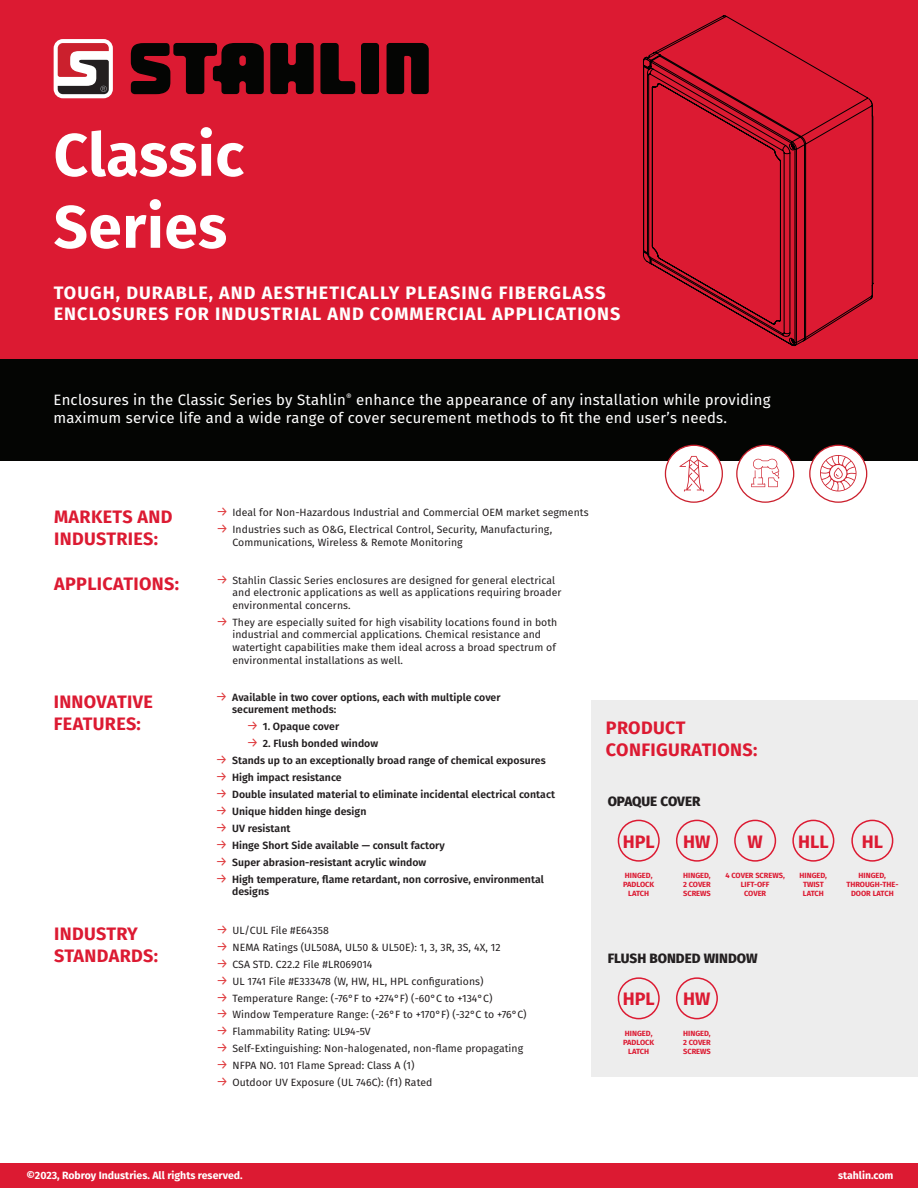
<style>
.page{position:relative;width:918px;height:1188px;background:#fff}
.page>*{position:absolute;margin:0;border:0;box-sizing:border-box;transform-origin:0 0}
.t1{font:700 60px "Fira Sans";letter-spacing:.01em;color:#fff}
.t2{font:700 18px "Fira Sans";letter-spacing:.02em;color:#dc1a32}
.t3{font:700 18px/21.6px "Fira Sans";letter-spacing:.06em;color:#fff}
.t4{font:15px/18px "Fira Sans";letter-spacing:.015em;color:#fff}
.t5{font:800 13.5px "Fira Sans";color:#231f20}
.t6{font:10.5px/12.6px "Fira Sans";letter-spacing:.005em;color:#231f20}
.t7{font:600 10.5px/12.6px "Fira Sans";letter-spacing:.005em;color:#231f20}
.t8{font:700 10.5px "Fira Sans";color:#fff}
.t9{font:700 7.5px/9px "Fira Sans";color:#dc1a32;text-align:center}
.s1{font-size:13.5px;color:#df3a3d}
.s2{font-weight:400;font-size:13.5px;color:#df3a3d}
</style>
<div class="page">
<div style="left:591px;top:700px;width:327px;height:377px;background:#ededed"></div>
<div style="left:0;top:0;width:918px;height:360px;background:#dc1a32"></div>
<svg style="left:643px;top:15px;width:231px;height:331px"></svg>
<div style="left:0;top:359px;width:918px;height:101px;background:#040503"></div>
<div style="left:665px;top:445px;width:57px;height:57px;background:#fff;border-radius:50%"></div>
<div style="left:665px;top:445px;width:58px;height:58px;border:1px solid #cb202d;border-radius:50%"></div>
<svg style="left:679px;top:456px;width:29px;height:36px"></svg>
<div style="left:737px;top:445px;width:57px;height:57px;background:#fff;border-radius:50%"></div>
<div style="left:736px;top:445px;width:58px;height:58px;border:1px solid #cb202d;border-radius:50%"></div>
<div style="left:810px;top:445px;width:57px;height:57px;background:#fff;border-radius:50%"></div>
<div style="left:809px;top:445px;width:58px;height:58px;border:1px solid #cb202d;border-radius:50%"></div>
<svg style="left:751px;top:459px;width:28px;height:28px"></svg>
<svg style="left:820px;top:455px;width:37px;height:37px"></svg>
<div style="left:0;top:1163px;width:918px;height:25px;background:#dc1a32"></div>
<div style="left:54px;top:39px;width:59px;height:59px;background:#fff;border-radius:9px"></div>
<svg style="left:58px;top:43px;width:51px;height:51px"></svg>
<svg style="left:270px;top:43px;width:44px;height:51px;background:#210709"></svg>
<svg style="left:320px;top:43px;width:35px;height:51px"></svg>
<div style="left:361px;top:43px;width:18px;height:51px;background:#040503;border-radius:3px"></div>
<svg style="left:387px;top:43px;width:42px;height:51px;background:#210709"></svg>
<svg style="left:131px;top:43px;width:133px;height:51px"></svg>
<div style="left:618px;top:820px;width:42px;height:42px;border:2px solid #dc1a32;border-radius:50%"></div>
<div style="left:676px;top:820px;width:42px;height:42px;border:2px solid #dc1a32;border-radius:50%"></div>
<div style="left:734px;top:820px;width:42px;height:42px;border:2px solid #dc1a32;border-radius:50%"></div>
<div style="left:792px;top:820px;width:42px;height:42px;border:2px solid #dc1a32;border-radius:50%"></div>
<div style="left:851px;top:820px;width:42px;height:42px;border:2px solid #dc1a32;border-radius:50%"></div>
<div style="left:618px;top:977px;width:42px;height:42px;border:2px solid #dc1a32;border-radius:50%"></div>
<div style="left:676px;top:977px;width:42px;height:42px;border:2px solid #dc1a32;border-radius:50%"></div>
<p class="t1" style="left:54px;top:104px;width:192px">Classic</p>
<p class="t1" style="left:54px;top:176px;width:175px">Series</p>
<p class="t3" style="left:54px;top:281px;width:568px">TOUGH, DURABLE, AND AESTHETICALLY PLEASING FIBERGLASS<br>ENCLOSURES FOR INDUSTRIAL AND COMMERCIAL APPLICATIONS</p>
<p class="t4" style="left:54px;top:390px;width:718px">Enclosures in the Classic Series by Stahlin<sup>®</sup> enhance the appearance of any installation while providing maximum service life and a wide range of cover securement methods to fit the end user’s needs.</p>
<p class="t2" style="left:54px;top:502px;width:120px">MARKETS AND</p>
<p class="t2" style="left:54px;top:523px;width:105px">INDUSTRIES:</p>
<p class="t6" style="left:216px;top:506px;width:374px"><span class="s1">→</span> Ideal for Non-Hazardous Industrial and Commercial OEM market segments</p>
<p class="t6" style="left:232px;top:523px;width:321px;text-indent:-16px"><span class="s1">→</span> Industries such as O&amp;G, Electrical Control, Security, Manufacturing,<br>Communications, Wireless &amp; Remote Monitoring</p>
<p class="t2" style="left:54px;top:568px;width:127px">APPLICATIONS:</p>
<p class="t6" style="left:232px;top:573px;width:331px;text-indent:-16px"><span class="s1">→</span> Stahlin Classic Series enclosures are designed for general electrical and electronic applications as well as applications requiring broader environmental concerns.</p>
<p class="t6" style="left:232px;top:616px;width:326px;text-indent:-16px"><span class="s1">→</span> They are especially suited for high visability locations found in both industrial and commercial applications. Chemical resistance and watertight capabilities make them ideal across a broad spectrum of environmental installations as well.</p>
<p class="t2" style="left:54px;top:686px;width:101px">INNOVATIVE</p>
<p class="t2" style="left:54px;top:708px;width:89px">FEATURES:</p>
<p class="t2" style="left:54px;top:919px;width:85px">INDUSTRY</p>
<p class="t2" style="left:54px;top:940px;width:106px">STANDARDS:</p>
<p class="t7" style="left:232px;top:690px;width:270px;text-indent:-16px"><span class="s2">→</span> Available in two cover options, each with multiple cover securement methods:</p>
<p class="t7" style="left:246px;top:720px;width:94px"><span class="s2">→</span> 1. Opaque cover</p>
<p class="t7" style="left:246px;top:737px;width:133px"><span class="s2">→</span> 2. Flush bonded window</p>
<p class="t7" style="left:216px;top:754px;width:332px"><span class="s2">→</span> Stands up to an exceptionally broad range of chemical exposures</p>
<p class="t7" style="left:216px;top:771px;width:128px"><span class="s2">→</span> High impact resistance</p>
<p class="t7" style="left:216px;top:788px;width:341px"><span class="s2">→</span> Double insulated material to eliminate incidental electrical contact</p>
<p class="t7" style="left:216px;top:804px;width:152px"><span class="s2">→</span> Unique hidden hinge design</p>
<p class="t7" style="left:216px;top:821px;width:76px"><span class="s2">→</span> UV resistant</p>
<p class="t7" style="left:216px;top:838px;width:231px"><span class="s2">→</span> Hinge Short Side available — consult factory</p>
<p class="t7" style="left:216px;top:855px;width:212px"><span class="s2">→</span> Super abrasion-resistant acrylic window</p>
<p class="t7" style="left:232px;top:872px;width:313px;text-indent:-16px"><span class="s2">→</span> High temperature, flame retardant, non corrosive, environmental designs</p>
<p class="t6" style="left:216px;top:924px;width:114px"><span class="s1">→</span> UL/CUL File #E64358</p>
<p class="t6" style="left:216px;top:941px;width:286px"><span class="s1">→</span> NEMA Ratings (UL508A, UL50 &amp; UL50E): 1, 3, 3R, 3S, 4X, 12</p>
<p class="t6" style="left:216px;top:957px;width:158px"><span class="s1">→</span> CSA STD. C22.2 File #LR069014</p>
<p class="t6" style="left:216px;top:974px;width:269px"><span class="s1">→</span> UL 1741 File #E333478 (W, HW, HL, HPL configurations)</p>
<p class="t6" style="left:216px;top:991px;width:278px"><span class="s1">→</span> Temperature Range: (-76°F to +274°F) (-60°C to +134°C)</p>
<p class="t6" style="left:216px;top:1008px;width:312px"><span class="s1">→</span> Window Temperature Range: (-26°F to +170°F) (-32°C to +76°C)</p>
<p class="t6" style="left:216px;top:1025px;width:156px"><span class="s1">→</span> Flammability Rating: UL94-5V</p>
<p class="t6" style="left:216px;top:1042px;width:309px"><span class="s1">→</span> Self-Extinguishing: Non-halogenated, non-flame propagating</p>
<p class="t6" style="left:216px;top:1059px;width:200px"><span class="s1">→</span> NFPA NO. 101 Flame Spread: Class A (1)</p>
<p class="t6" style="left:216px;top:1076px;width:218px"><span class="s1">→</span> Outdoor UV Exposure (UL 746C): (f1) Rated</p>
<p class="t8" style="left:26px;top:1167px;width:218px">©2023, Robroy Industries. All rights reserved.</p>
<p class="t2" style="left:606px;top:713px;width:81px">PRODUCT</p>
<p class="t2" style="left:606px;top:734px;width:153px">CONFIGURATIONS:</p>
<p class="t5" style="left:608px;top:789px;width:94px">OPAQUE COVER</p>
<p class="t2" style="left:623px;top:826px;width:34px">HPL</p>
<p class="t2" style="left:683px;top:826px;width:29px">HW</p>
<p class="t2" style="left:748px;top:826px;width:17px">W</p>
<p class="t2" style="left:798px;top:826px;width:32px">HLL</p>
<p class="t2" style="left:862px;top:826px;width:23px">HL</p>
<p class="t9" style="left:625px;top:871px;width:29px">HINGED,</p>
<p class="t9" style="left:623px;top:880px;width:33px">PADLOCK</p>
<p class="t9" style="left:628px;top:889px;width:22px">LATCH</p>
<p class="t9" style="left:683px;top:871px;width:29px">HINGED,</p>
<p class="t9" style="left:683px;top:880px;width:29px">2 COVER</p>
<p class="t9" style="left:683px;top:889px;width:29px">SCREWS</p>
<p class="t9" style="left:725px;top:871px;width:61px">4 COVER SCREWS,</p>
<p class="t9" style="left:741px;top:880px;width:30px">LIFT-OFF</p>
<p class="t9" style="left:744px;top:889px;width:24px">COVER</p>
<p class="t9" style="left:800px;top:871px;width:29px">HINGED,</p>
<p class="t9" style="left:803px;top:880px;width:22px">TWIST</p>
<p class="t9" style="left:803px;top:889px;width:22px">LATCH</p>
<p class="t9" style="left:859px;top:871px;width:29px">HINGED,</p>
<p class="t9" style="left:846px;top:880px;width:54px">THROUGH-THE-<br>DOOR LATCH</p>
<p class="t5" style="left:608px;top:947px;width:152px">FLUSH BONDED WINDOW</p>
<p class="t2" style="left:623px;top:984px;width:34px">HPL</p>
<p class="t9" style="left:625px;top:1029px;width:29px">HINGED,</p>
<p class="t9" style="left:623px;top:1038px;width:33px">PADLOCK</p>
<p class="t9" style="left:628px;top:1047px;width:22px">LATCH</p>
<p class="t2" style="left:683px;top:984px;width:29px">HW</p>
<p class="t9" style="left:683px;top:1029px;width:29px">HINGED,</p>
<p class="t9" style="left:683px;top:1038px;width:29px">2 COVER</p>
<p class="t9" style="left:683px;top:1047px;width:29px">SCREWS</p>
<p class="t8" style="left:838px;top:1167px;width:57px">stahlin.com</p>
</div>
